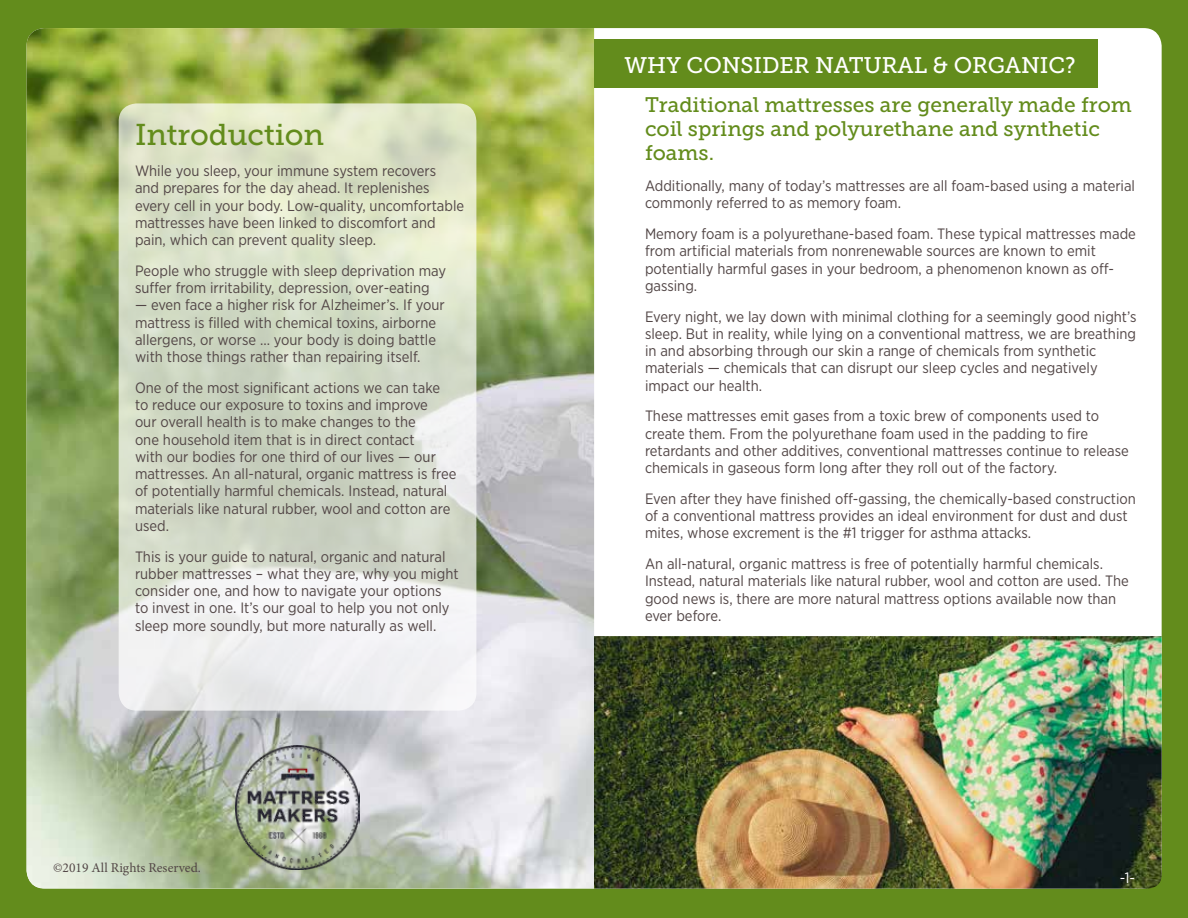
<style>
.page{position:relative;width:1188px;height:918px;background:#638c1c}
.page>*{position:absolute;margin:0;border:0;box-sizing:border-box;transform-origin:0 0}
.t1{font:30px "Museo Slab 500";letter-spacing:-.005em;color:#638c1c}
.t2{font:22.5px "Museo Slab 500";color:#fff}
.t3{font:21px/24.2px "Museo Slab 500";color:#638c1c}
.t4{font:15px/17.2px "Gotham Narrow";color:#524646}
.t5{font:15px "Gotham Narrow";color:#fff}
.t6{font:13.5px "Minion Pro";color:#524646}
</style>
<div class="page">
<div style="left:27px;top:28px;width:1135px;height:861px;background:#fff;border-radius:18px"></div>
<img style="left:27px;top:28px;width:567px;height:860px">
<svg style="left:119px;top:103px;width:357px;height:608px"></svg>
<div style="left:594px;top:39px;width:503px;height:49px;background:#638c1c"></div>
<img style="left:594px;top:636px;width:568px;height:253px">
<img style="left:235px;top:745px;width:125px;height:125px">
<h1 class="t1" style="left:135px;top:118px;width:191px">Introduction</h1>
<p class="t4" style="left:135px;top:162px;width:331px">While you sleep, your immune system recovers and prepares for the day ahead. It replenishes every cell in your body. Low-quality, uncomfortable mattresses have been linked to discomfort and pain, which can prevent quality sleep.</p>
<p class="t4" style="left:135px;top:262px;width:313px">People who struggle with sleep deprivation may suffer from irritability, depression, over-eating</p>
<p class="t4" style="left:135px;top:296px;width:311px">— even face a higher risk for Alzheimer’s. If your mattress is filled with chemical toxins, airborne allergens, or worse … your body is doing battle with those things rather than repairing itself.</p>
<p class="t4" style="left:135px;top:379px;width:323px">One of the most significant actions we can take to reduce our exposure to toxins and improve<br>our overall health is to make changes to the<br>one household item that is in direct contact<br>with our bodies for one third of our lives — our mattresses. An all-natural, organic mattress is free of potentially harmful chemicals. Instead, natural materials like natural rubber, wool and cotton are used.</p>
<p class="t4" style="left:135px;top:547px;width:325px">This is your guide to natural, organic and natural rubber mattresses – what they are, why you might consider one, and how to navigate your options to invest in one. It’s our goal to help you not only sleep more soundly, but more naturally as well.</p>
<p class="t6" style="left:53px;top:859px;width:149px">©2019 All Rights Reserved.</p>
<h2 class="t2" style="left:625px;top:52px;width:453px">WHY CONSIDER NATURAL &amp; ORGANIC?</h2>
<h3 class="t3" style="left:645px;top:93px;width:488px">Traditional mattresses are generally made from coil springs and polyurethane and synthetic foams.</h3>
<p class="t4" style="left:645px;top:177px;width:492px">Additionally, many of today’s mattresses are all foam-based using a material commonly referred to as memory foam.</p>
<p class="t4" style="left:645px;top:225px;width:492px">Memory foam is a polyurethane-based foam. These typical mattresses made from artificial materials from nonrenewable sources are known to emit potentially harmful gases in your bedroom, a phenomenon known as off&shy;gassing.</p>
<p class="t4" style="left:645px;top:307px;width:493px">Every night, we lay down with minimal clothing for a seemingly good night’s sleep. But in reality, while lying on a conventional mattress, we are breathing in and absorbing through our skin a range of chemicals from synthetic materials — chemicals that can disrupt our sleep cycles and negatively impact our health.</p>
<p class="t4" style="left:645px;top:407px;width:485px">These mattresses emit gases from a toxic brew of components used to create them. From the polyurethane foam used in the padding to fire retardants and other additives, conventional mattresses continue to release chemicals in gaseous form long after they roll out of the factory.</p>
<p class="t4" style="left:645px;top:490px;width:493px">Even after they have finished off-gassing, the chemically-based construction of a conventional mattress provides an ideal environment for dust and dust mites, whose excrement is the #1 trigger for asthma attacks.</p>
<p class="t4" style="left:645px;top:555px;width:485px">An all-natural, organic mattress is free of potentially harmful chemicals.<br>Instead, natural materials like natural rubber, wool and cotton are used. The good news is, there are more natural mattress options available now than ever before.</p>
<p class="t5" style="left:1120px;top:869px;width:17px">-1-</p>
</div>
